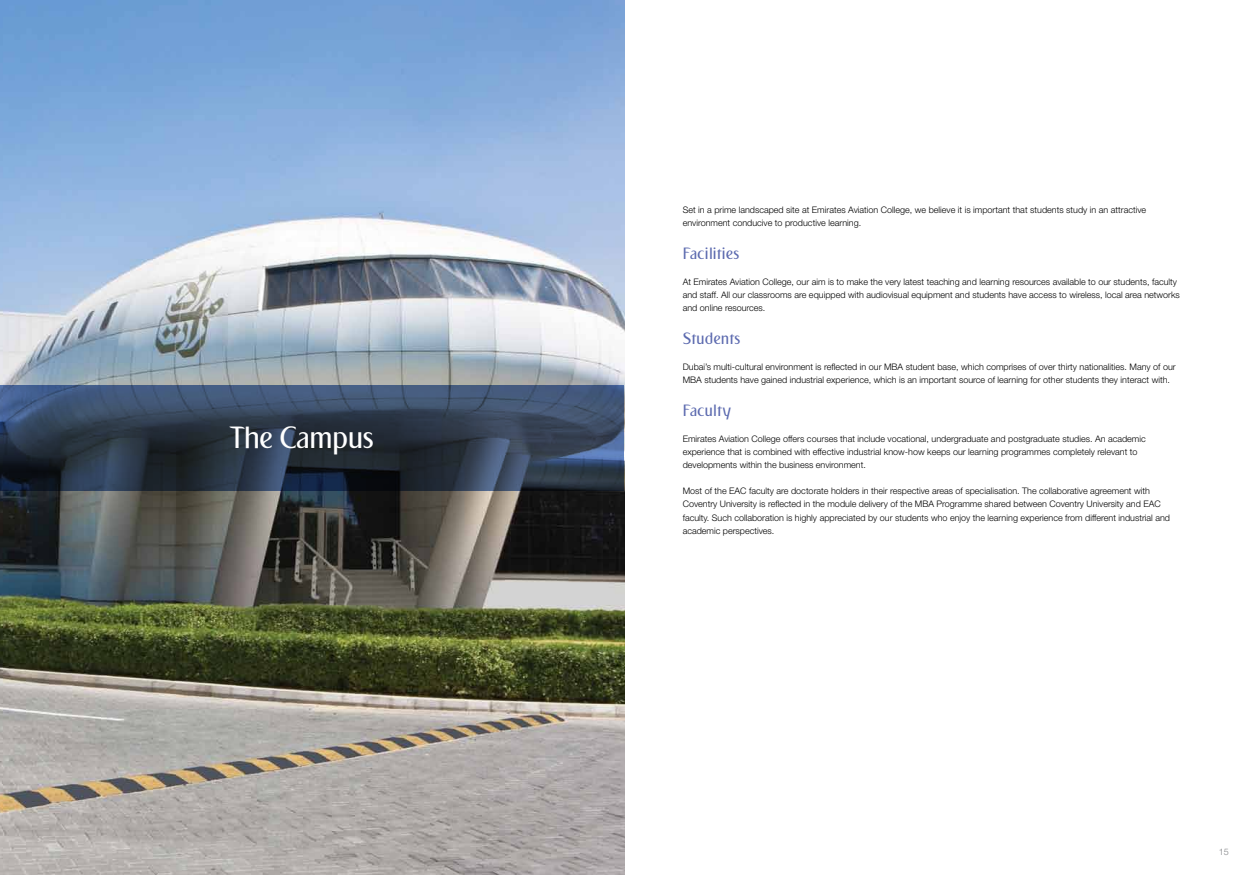
<style>
.page{position:relative;width:1248px;height:875px;background:#fff}
.page>*{position:absolute;margin:0;border:0;box-sizing:border-box;transform-origin:0 0}
.t1{font:30px "EK03 Plain M02";letter-spacing:-.03em;color:#fff}
.t2{font:16px "EK03 Plain M02";color:#5c6aaf}
.t3{font:300 9px/13px "Helvetica Neue";color:#000}
.t4{font:300 9px "Helvetica Neue";color:#808285}
</style>
<div class="page">
<img style="left:0;top:0;width:624px;height:874px">
<svg style="left:0;top:385px;width:624px;height:105px;background:#303f53"></svg>
<h1 class="t1" style="left:230px;top:420px;width:145px">The Campus</h1>
<p class="t3" style="left:682px;top:203px;width:465px">Set in a prime landscaped site at Emirates Aviation College, we believe it is important that students study in an attractive environment conducive to productive learning.</p>
<h2 class="t2" style="left:682px;top:244px;width:58px">Facilities</h2>
<p class="t3" style="left:682px;top:275px;width:498px">At Emirates Aviation College, our aim is to make the very latest teaching and learning resources available to our students, faculty and staff. All our classrooms are equipped with audiovisual equipment and students have access to wireless, local area networks and online resources.</p>
<h2 class="t2" style="left:682px;top:329px;width:59px">Students</h2>
<p class="t3" style="left:682px;top:360px;width:494px">Dubai’s multi-cultural environment is reflected in our MBA student base, which comprises of over thirty nationalities. Many of our<br>MBA students have gained industrial experience, which is an important source of learning for other students they interact with.</p>
<h2 class="t2" style="left:682px;top:401px;width:50px">Faculty</h2>
<p class="t3" style="left:682px;top:432px;width:464px">Emirates Aviation College offers courses that include vocational, undergraduate and postgraduate studies. An academic experience that is combined with effective industrial know-how keeps our learning programmes completely relevant to developments within the business environment.</p>
<p class="t3" style="left:682px;top:484px;width:489px">Most of the EAC faculty are doctorate holders in their respective areas of specialisation. The collaborative agreement with Coventry University is reflected in the module delivery of the MBA Programme shared between Coventry University and EAC faculty. Such collaboration is highly appreciated by our students who enjoy the learning experience from different industrial and academic perspectives.</p>
<p class="t4" style="left:1218px;top:846px;width:12px">15</p>
</div>
